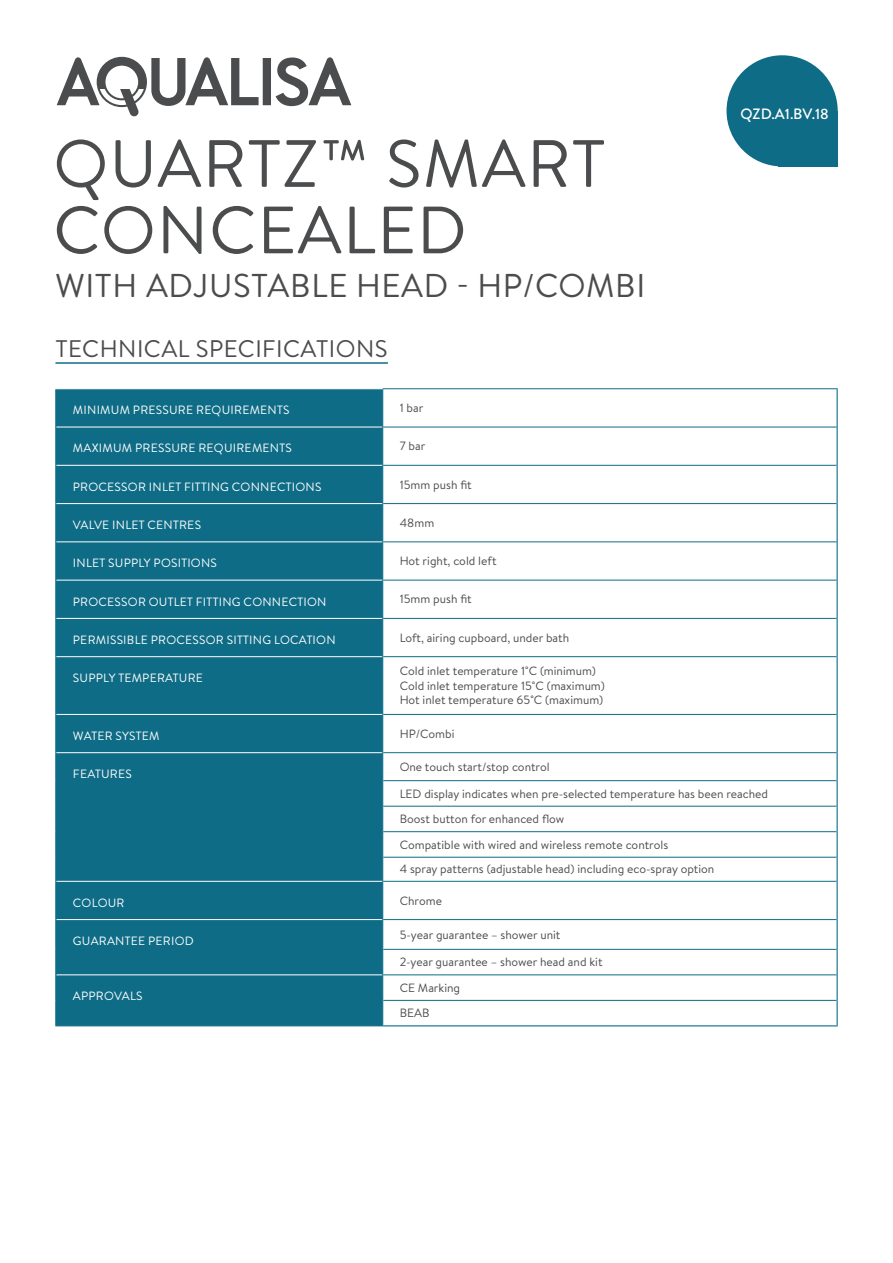
<style>
.page{position:relative;width:893px;height:1263px;background:#fff}
.page>*{position:absolute;margin:0;border:0;box-sizing:border-box;transform-origin:0 0}
.t1{font:66.75px/66.4px "Brandon Text";letter-spacing:.02em;color:#4b4c4d}
.t2{font:33px "Brandon Text";letter-spacing:.02em;color:#4b4c4d}
.t3{font:24px "Brandon Text";letter-spacing:.02em;color:#4b4c4d}
.t4{font:500 15px "Brandon Grotesque";color:#fff}
.t5{font:12px "Brandon Text";color:#4b4c4d}
.t6{font:12px "Brandon Grotesque";letter-spacing:.02em;color:#fff}
</style>
<div class="page">
<hr style="left:55px;top:362px;width:333px;height:2px;background:#0f6c86">
<div style="left:56px;top:389px;width:326px;height:636px;background:#0f6c86"></div>
<svg style="left:383px;top:389px;width:454px;height:636px"></svg>
<hr style="left:55px;top:389px;width:1px;height:38px;background:#0f6c86">
<hr style="left:382px;top:389px;width:1px;height:38px;background:#0f6c86">
<hr style="left:837px;top:389px;width:1px;height:38px;background:#0f6c86">
<hr style="left:55px;top:427px;width:1px;height:38px;background:#0f6c86">
<hr style="left:382px;top:427px;width:1px;height:38px;background:#0f6c86">
<hr style="left:837px;top:427px;width:1px;height:38px;background:#0f6c86">
<hr style="left:55px;top:465px;width:1px;height:39px;background:#0f6c86">
<hr style="left:382px;top:465px;width:1px;height:39px;background:#0f6c86">
<hr style="left:837px;top:465px;width:1px;height:39px;background:#0f6c86">
<hr style="left:55px;top:504px;width:1px;height:38px;background:#0f6c86">
<hr style="left:382px;top:504px;width:1px;height:38px;background:#0f6c86">
<hr style="left:837px;top:504px;width:1px;height:38px;background:#0f6c86">
<hr style="left:55px;top:542px;width:1px;height:38px;background:#0f6c86">
<hr style="left:382px;top:542px;width:1px;height:38px;background:#0f6c86">
<hr style="left:837px;top:542px;width:1px;height:38px;background:#0f6c86">
<hr style="left:55px;top:580px;width:1px;height:38px;background:#0f6c86">
<hr style="left:382px;top:580px;width:1px;height:38px;background:#0f6c86">
<hr style="left:837px;top:580px;width:1px;height:38px;background:#0f6c86">
<hr style="left:55px;top:618px;width:1px;height:39px;background:#0f6c86">
<hr style="left:382px;top:618px;width:1px;height:39px;background:#0f6c86">
<hr style="left:837px;top:618px;width:1px;height:39px;background:#0f6c86">
<hr style="left:55px;top:657px;width:1px;height:57px;background:#0f6c86">
<hr style="left:382px;top:657px;width:1px;height:57px;background:#0f6c86">
<hr style="left:837px;top:657px;width:1px;height:57px;background:#0f6c86">
<hr style="left:55px;top:714px;width:1px;height:39px;background:#0f6c86">
<hr style="left:382px;top:714px;width:1px;height:39px;background:#0f6c86">
<hr style="left:837px;top:714px;width:1px;height:39px;background:#0f6c86">
<svg style="left:55px;top:753px;width:1px;height:128px"></svg>
<svg style="left:382px;top:753px;width:1px;height:128px"></svg>
<svg style="left:837px;top:753px;width:1px;height:128px"></svg>
<hr style="left:55px;top:881px;width:1px;height:38px;background:#0f6c86">
<hr style="left:382px;top:881px;width:1px;height:38px;background:#0f6c86">
<hr style="left:837px;top:881px;width:1px;height:38px;background:#0f6c86">
<hr style="left:837px;top:919px;width:1px;height:30px;background:#0f6c86">
<hr style="left:55px;top:949px;width:328px;height:1px;background:#0f6c86">
<svg style="left:837px;top:949px;width:1px;height:76px"></svg>
<hr style="left:383px;top:780px;width:454px;height:1px;background:#0f6c86">
<hr style="left:383px;top:806px;width:454px;height:1px;background:#0f6c86">
<hr style="left:383px;top:831px;width:454px;height:1px;background:#0f6c86">
<hr style="left:383px;top:857px;width:454px;height:1px;background:#0f6c86">
<hr style="left:383px;top:949px;width:454px;height:1px;background:#0f6c86">
<hr style="left:56px;top:919px;width:326px;height:1px;background:#fff">
<hr style="left:383px;top:919px;width:454px;height:1px;background:#0f6c86">
<hr style="left:56px;top:881px;width:326px;height:1px;background:#fff">
<hr style="left:383px;top:881px;width:454px;height:1px;background:#0f6c86">
<hr style="left:56px;top:752px;width:326px;height:1px;background:#fff">
<hr style="left:383px;top:752px;width:454px;height:1px;background:#0f6c86">
<hr style="left:383px;top:388px;width:455px;height:1px;background:#0f6c86">
<hr style="left:56px;top:465px;width:326px;height:1px;background:#fff">
<hr style="left:56px;top:503px;width:326px;height:1px;background:#fff">
<hr style="left:56px;top:541px;width:326px;height:1px;background:#fff">
<hr style="left:56px;top:580px;width:326px;height:1px;background:#fff">
<hr style="left:56px;top:618px;width:326px;height:1px;background:#fff">
<hr style="left:56px;top:656px;width:326px;height:1px;background:#fff">
<hr style="left:56px;top:714px;width:326px;height:1px;background:#fff">
<hr style="left:383px;top:465px;width:454px;height:1px;background:#0f6c86">
<hr style="left:383px;top:503px;width:454px;height:1px;background:#0f6c86">
<hr style="left:383px;top:541px;width:454px;height:1px;background:#0f6c86">
<hr style="left:383px;top:580px;width:454px;height:1px;background:#0f6c86">
<hr style="left:383px;top:618px;width:454px;height:1px;background:#0f6c86">
<hr style="left:383px;top:656px;width:454px;height:1px;background:#0f6c86">
<hr style="left:383px;top:714px;width:454px;height:1px;background:#0f6c86">
<hr style="left:56px;top:427px;width:326px;height:1px;background:#fff">
<hr style="left:383px;top:427px;width:454px;height:1px;background:#0f6c86">
<hr style="left:382px;top:1025px;width:456px;height:1px;background:#0f6c86">
<hr style="left:56px;top:974px;width:326px;height:1px;background:#fff">
<hr style="left:55px;top:1025px;width:327px;height:1px;background:#0f6c86">
<hr style="left:382px;top:919px;width:1px;height:30px;background:#0f6c86">
<svg style="left:382px;top:950px;width:1px;height:75px"></svg>
<hr style="left:55px;top:919px;width:1px;height:30px;background:#0f6c86">
<svg style="left:55px;top:950px;width:1px;height:75px"></svg>
<hr style="left:383px;top:1000px;width:454px;height:1px;background:#0f6c86">
<hr style="left:383px;top:974px;width:454px;height:1px;background:#0f6c86">
<svg style="left:57px;top:57px;width:294px;height:60px"></svg>
<div style="left:726px;top:55px;width:112px;height:111px;background:#0f6c86;border-radius:50%"></div>
<div style="left:778px;top:111px;width:60px;height:56px;background:#0f6c86"></div>
<p class="t1" style="left:53px;top:128px;width:554px">QUARTZ™ SMART<br>CONCEALED</p>
<p class="t2" style="left:56px;top:263px;width:591px">WITH ADJUSTABLE HEAD - HP/COMBI</p>
<p class="t3" style="left:55px;top:332px;width:334px">TECHNICAL SPECIFICATIONS</p>
<p class="t4" style="left:740px;top:104px;width:90px">QZD.A1.BV.18</p>
<p class="t6" style="left:73px;top:402px;width:218px">MINIMUM PRESSURE REQUIREMENTS</p>
<p class="t5" style="left:400px;top:400px;width:25px">1 bar</p>
<p class="t6" style="left:73px;top:440px;width:220px">MAXIMUM PRESSURE REQUIREMENTS</p>
<p class="t5" style="left:400px;top:438px;width:27px">7 bar</p>
<p class="t6" style="left:73px;top:478px;width:250px">PROCESSOR INLET FITTING CONNECTIONS</p>
<p class="t5" style="left:400px;top:476px;width:74px">15mm push fit</p>
<p class="t6" style="left:73px;top:517px;width:130px">VALVE INLET CENTRES</p>
<p class="t5" style="left:400px;top:514px;width:36px">48mm</p>
<p class="t6" style="left:73px;top:555px;width:146px">INLET SUPPLY POSITIONS</p>
<p class="t5" style="left:400px;top:553px;width:98px">Hot right, cold left</p>
<p class="t6" style="left:73px;top:593px;width:255px">PROCESSOR OUTLET FITTING CONNECTION</p>
<p class="t5" style="left:400px;top:591px;width:74px">15mm push fit</p>
<p class="t6" style="left:73px;top:631px;width:264px">PERMISSIBLE PROCESSOR SITTING LOCATION</p>
<p class="t5" style="left:400px;top:629px;width:171px">Loft, airing cupboard, under bath</p>
<p class="t6" style="left:73px;top:670px;width:132px">SUPPLY TEMPERATURE</p>
<p class="t5" style="left:400px;top:663px;width:198px">Cold inlet temperature 1˚C (minimum)</p>
<p class="t5" style="left:400px;top:677px;width:207px">Cold inlet temperature 15˚C (maximum)</p>
<p class="t5" style="left:400px;top:692px;width:205px">Hot inlet temperature 65˚C (maximum)</p>
<p class="t6" style="left:73px;top:727px;width:88px">WATER SYSTEM</p>
<p class="t5" style="left:400px;top:725px;width:56px">HP/Combi</p>
<p class="t6" style="left:73px;top:766px;width:60px">FEATURES</p>
<p class="t5" style="left:400px;top:758px;width:151px">One touch start/stop control</p>
<p class="t5" style="left:400px;top:785px;width:370px">LED display indicates when pre-selected temperature has been reached</p>
<p class="t5" style="left:400px;top:811px;width:166px">Boost button for enhanced flow</p>
<p class="t5" style="left:400px;top:836px;width:270px">Compatible with wired and wireless remote controls</p>
<p class="t5" style="left:400px;top:861px;width:316px">4 spray patterns (adjustable head) including eco-spray option</p>
<p class="t6" style="left:73px;top:894px;width:53px">COLOUR</p>
<p class="t5" style="left:400px;top:892px;width:44px">Chrome</p>
<p class="t6" style="left:73px;top:932px;width:122px">GUARANTEE PERIOD</p>
<p class="t5" style="left:400px;top:926px;width:162px">5-year guarantee – shower unit</p>
<p class="t5" style="left:400px;top:954px;width:204px">2-year guarantee – shower head and kit</p>
<p class="t6" style="left:73px;top:988px;width:71px">APPROVALS</p>
<p class="t5" style="left:400px;top:979px;width:62px">CE Marking</p>
<p class="t5" style="left:400px;top:1005px;width:31px">BEAB</p>
</div>
